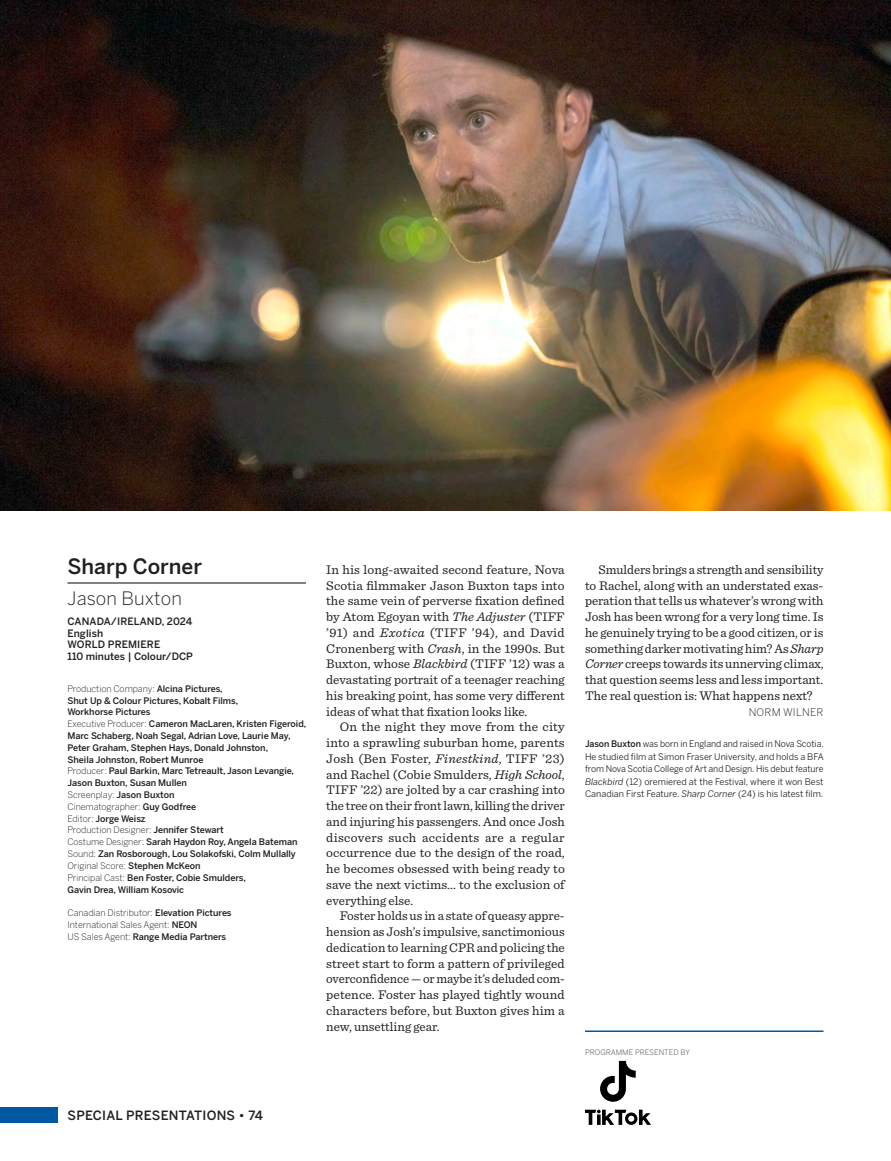
<style>
.page{position:relative;width:891px;height:1161px;background:#fff}
.page>*{position:absolute;margin:0;border:0;box-sizing:border-box;transform-origin:0 0}
.film_title{font:500 21px "Benton Sans";color:#231f20}
.director{font:300 18.3px "Benton Sans";letter-spacing:.01em;color:#231f20}
.film_note_-_indent_new{font:13.2px/15.8px "Sentinel";color:#231f20;text-align:justify}
.film_note_-_no_indent_new{font:13.2px/15.8px "Sentinel";color:#231f20;text-align:justify}
.t1{font:500 12.75px "Benton Sans";letter-spacing:.02em;color:#231f20}
.author_programmer{font:300 10.5px "Benton Sans";letter-spacing:.02em;color:#231f20}
.time___format{font:500 10.2px "Benton Sans";color:#231f20}
.language{font:500 10.2px "Benton Sans";letter-spacing:.01em;color:#231f20}
.country___year{font:500 10.2px "Benton Sans";letter-spacing:.01em;color:#231f20}
.distro{font:500 9px/11.9px "Benton Sans";letter-spacing:-.005em;color:#231f20}
.director_bio{font:9px/12.6px "Benton Sans";color:#231f20;text-align:justify}
.distro-2{font:300 9px "Benton Sans";letter-spacing:-.005em;color:#231f20}
.sponsored_by{font:7.5px "Benton Sans";color:#6c6d70}
.s1{font-weight:300}
.s2{font-weight:500}
.s3{font-style:italic}
</style>
<div class="page">
<div style="left:0;top:1108px;width:57px;height:15px;background:#0158a2"></div>
<hr style="left:585px;top:1031px;width:239px;height:1px;background:#0158a2">
<svg style="left:600px;top:1061px;width:36px;height:41px"></svg>
<svg style="left:585px;top:1110px;width:66px;height:15px"></svg>
<img style="left:0;top:0;width:891px;height:511px">
<hr style="left:68px;top:582px;width:238px;height:2px;background:#231f20">
<h1 class="film_title" style="left:68px;top:554px;width:136px">Sharp Corner</h1>
<h2 class="director" style="left:68px;top:588px;width:116px">Jason Buxton</h2>
<p class="country___year" style="left:68px;top:615px;width:127px">CANADA/IRELAND, 2024</p>
<p class="language" style="left:68px;top:627px;width:37px">English</p>
<p class="language" style="left:68px;top:639px;width:94px">WORLD PREMIERE</p>
<p class="time___format" style="left:68px;top:651px;width:127px">110 minutes | Colour/DCP</p>
<p class="distro" style="left:68px;top:682px;width:172px"><span class="s1">Production Company:</span> Alcina Pictures,<br>Shut Up &amp; Colour Pictures, Kobalt Films,<br>Workhorse Pictures</p>
<p class="distro" style="left:68px;top:718px;width:240px"><span class="s1">Executive Producer:</span> Cameron MacLaren, Kristen Figeroid, Marc Schaberg, Noah Segal, Adrian Love, Laurie May, Peter Graham, Stephen Hays, Donald Johnston,<br>Sheila Johnston, Robert Munroe</p>
<p class="distro" style="left:68px;top:765px;width:228px"><span class="s1">Producer:</span> Paul Barkin, Marc Tetreault, Jason Levangie,<br>Jason Buxton, Susan Mullen</p>
<p class="distro-2" style="left:68px;top:789px;width:108px">Screenplay: <span class="s2">Jason Buxton</span></p>
<p class="distro-2" style="left:68px;top:801px;width:130px">Cinematographer: <span class="s2">Guy Godfree</span></p>
<p class="distro" style="left:68px;top:812px;width:80px"><span class="s1">Editor:</span> Jorge Weisz</p>
<p class="distro-2" style="left:68px;top:825px;width:158px">Production Designer: <span class="s2">Jennifer Stewart</span></p>
<p class="distro" style="left:68px;top:836px;width:232px"><span class="s1">Costume Designer:</span> Sarah Haydon Roy, Angela Bateman</p>
<p class="distro" style="left:68px;top:848px;width:230px"><span class="s1">Sound:</span> Zan Rosborough, Lou Solakofski, Colm Mullally</p>
<p class="distro-2" style="left:68px;top:860px;width:135px">Original Score: <span class="s2">Stephen McKeon</span></p>
<p class="distro" style="left:68px;top:871px;width:180px"><span class="s1">Principal Cast:</span> Ben Foster, Cobie Smulders,<br>Gavin Drea, William Kosovic</p>
<p class="distro-2" style="left:68px;top:908px;width:166px">Canadian Distributor: <span class="s2">Elevation Pictures</span></p>
<p class="distro-2" style="left:68px;top:919px;width:132px">International Sales Agent: <span class="s2">NEON</span></p>
<p class="distro" style="left:68px;top:930px;width:160px"><span class="s1">US Sales Agent:</span> Range Media Partners</p>
<p class="film_note_-_no_indent_new" style="left:326px;top:561px;width:240px">In his long-awaited second feature, Nova Scotia filmmaker Jason Buxton taps into the same vein of perverse fixation defined by Atom Egoyan with <span class="s3">The Adjuster</span> (TIFF ’91) and <span class="s3">Exotica</span> (TIFF ’94), and David Cronenberg with <span class="s3">Crash</span>, in the 1990s. But Buxton, whose <span class="s3">Blackbird</span> (TIFF ’12) was a devastating portrait of a teenager reaching his breaking point, has some very different ideas of what that fixation looks like.</p>
<p class="film_note_-_indent_new" style="left:326px;top:718px;width:240px;text-indent:14px">On the night they move from the city into a sprawling suburban home, parents Josh (Ben Foster, <span class="s3">Finestkind</span>, TIFF ’23) and Rachel (Cobie Smulders, <span class="s3">High School</span>, TIFF ’22) are jolted by a car crashing into the tree on their front lawn, killing the driver and injuring his passengers. And once Josh discovers such accidents are a regular occurrence due to the design of the road, he becomes obsessed with being ready to save the next victims... to the exclusion of everything else.</p>
<p class="film_note_-_indent_new" style="left:326px;top:907px;width:240px;text-indent:14px">Foster holds us in a state of queasy appre&shy;hension as Josh’s impulsive, sanctimonious dedication to learning CPR and policing the street start to form a pattern of privileged overconfidence — or maybe it’s deluded com&shy;petence. Foster has played tightly wound characters before, but Buxton gives him a new, unsettling gear.</p>
<p class="film_note_-_indent_new" style="left:585px;top:561px;width:240px;text-indent:14px">Smulders brings a strength and sensibility to Rachel, along with an understated exas&shy;peration that tells us whatever’s wrong with Josh has been wrong for a very long time. Is he genuinely trying to be a good citizen, or is something darker motivating him? As <span class="s3">Sharp Corner</span> creeps towards its unnerving climax, that question seems less and less important.<br>The real question is: What happens next?</p>
<p class="author_programmer" style="left:749px;top:705px;width:76px">NORM WILNER</p>
<p class="director_bio" style="left:585px;top:737px;width:240px"><span class="s2">Jason Buxton</span> was born in England and raised in Nova Scotia.<br>He studied film at Simon Fraser University, and holds a BFA from Nova Scotia College of Art and Design. His debut feature <span class="s3">Blackbird</span> (12) oremiered at the Festival, where it won Best Canadian First Feature. <span class="s3">Sharp Corner</span> (24) is his latest film.</p>
<p class="sponsored_by" style="left:585px;top:1048px;width:107px">PROGRAMME PRESENTED BY</p>
<p class="t1" style="left:68px;top:1107px;width:197px">SPECIAL PRESENTATIONS • 74</p>
</div>
